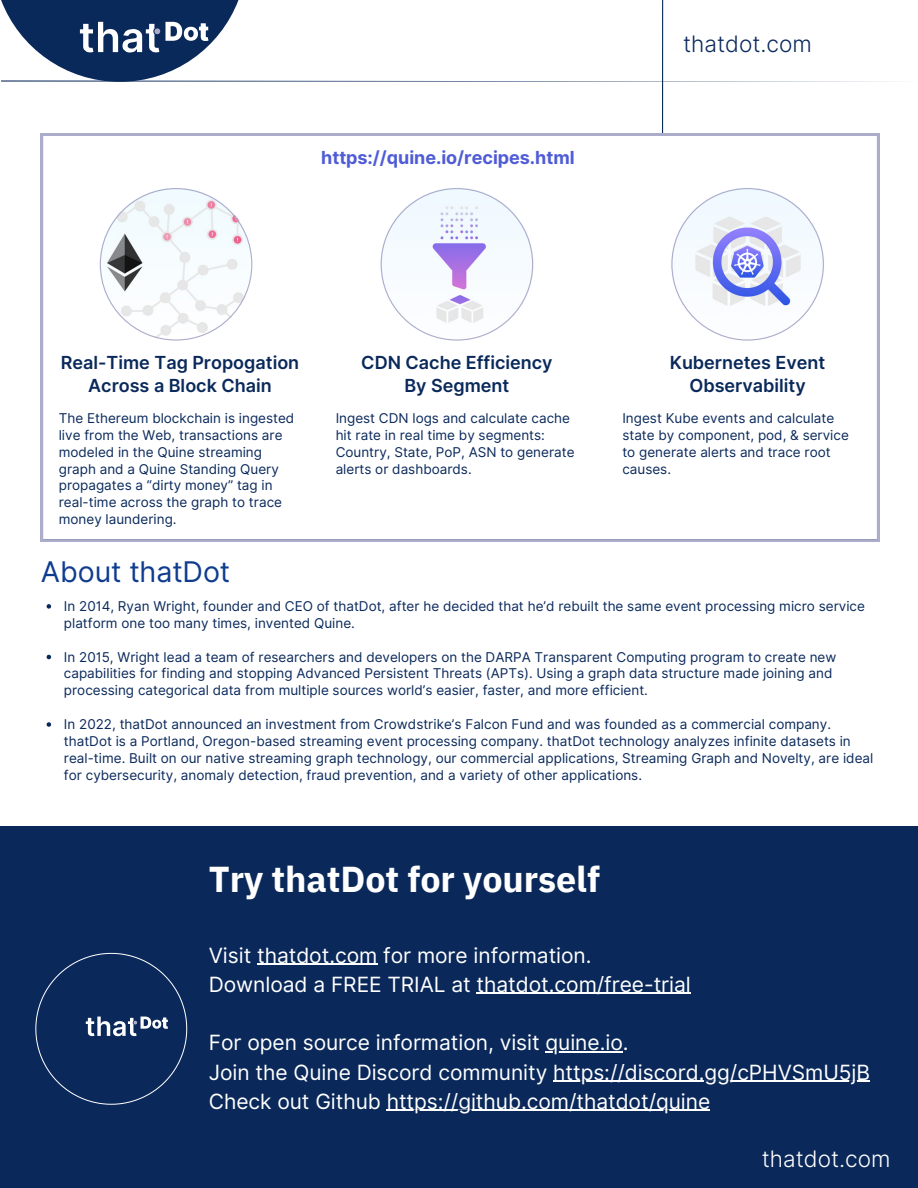
<style>
.page{position:relative;width:918px;height:1188px;background:#fff}
.page>*{position:absolute;margin:0;border:0;box-sizing:border-box;transform-origin:0 0}
.t1{font:700 35.85px "IBM Plex Sans";letter-spacing:-.005em;color:#fff}
.t2{font:28.5px "Inter";color:#0f3c8f}
.t3{font:300 22.65px "Inter";color:#fff}
.t4{font:300 22.65px "Inter";color:#0a295b}
.t5{font:21px/29.2px "Inter";letter-spacing:-.005em;color:#fff}
.t6{font:600 18px/23.7px "Inter";color:#0a295b;text-align:center}
.t7{font:700 18px "Inter";letter-spacing:-.005em;color:#4f5cd6}
.t8{font:13.5px/16.8px "Inter";color:#0a295b}
</style>
<div class="page">
<hr style="left:662px;top:0;width:1px;height:135px;background:#0a295b">
<svg style="left:1px;top:0;width:894px;height:82px"></svg>
<svg style="left:41px;top:134px;width:838px;height:408px"></svg>
<svg style="left:51px;top:139px;width:250px;height:251px"></svg>
<svg style="left:100px;top:188px;width:152px;height:153px"></svg>
<svg style="left:332px;top:139px;width:250px;height:251px"></svg>
<svg style="left:381px;top:188px;width:152px;height:153px"></svg>
<svg style="left:622px;top:139px;width:251px;height:251px"></svg>
<svg style="left:671px;top:188px;width:153px;height:153px"></svg>
<svg style="left:47px;top:604px;width:4px;height:5px"></svg>
<svg style="left:47px;top:655px;width:4px;height:4px"></svg>
<svg style="left:47px;top:722px;width:4px;height:5px"></svg>
<div style="left:0;top:826px;width:918px;height:362px;background:#0a295a"></div>
<svg style="left:35px;top:953px;width:152px;height:152px"></svg>
<hr style="left:257px;top:964px;width:120px;height:1px;background:#fff">
<hr style="left:477px;top:993px;width:214px;height:1px;background:#fff">
<hr style="left:546px;top:1051px;width:77px;height:2px;background:#fff">
<hr style="left:553px;top:1081px;width:317px;height:1px;background:#fff">
<hr style="left:387px;top:1110px;width:323px;height:1px;background:#fff">
<p class="t7" style="left:321px;top:146px;width:255px">https://quine.io/recipes.html</p>
<p class="t4" style="left:683px;top:31px;width:130px">thatdot.com</p>
<h4 class="t6" style="left:61px;top:350px;width:240px">Real-Time Tag Propogation<br>Across a Block Chain</h4>
<p class="t6" style="left:361px;top:350px;width:193px">CDN Cache Efficiency<br>By Segment</p>
<h2 class="t6" style="left:670px;top:350px;width:157px">Kubernetes Event<br>Observability</h2>
<p class="t8" style="left:59px;top:410px;width:237px">The Ethereum blockchain is ingested live from the Web, transactions are modeled in the Quine streaming graph and a Quine Standing Query propagates a “dirty money” tag in real-time across the graph to trace money laundering.</p>
<p class="t8" style="left:336px;top:410px;width:240px">Ingest CDN logs and calculate cache hit rate in real time by segments:<br>Country, State, PoP, ASN to generate alerts or dashboards.</p>
<p class="t8" style="left:622px;top:410px;width:228px">Ingest Kube events and calculate state by component, pod, &amp; service to generate alerts and trace root causes.</p>
<h1 class="t2" style="left:41px;top:554px;width:191px">About thatDot</h1>
<h4 class="t8" style="left:64px;top:598px;width:803px">In 2014, Ryan Wright, founder and CEO of thatDot, after he decided that he’d rebuilt the same event processing micro service platform one too many times, invented Quine.</h4>
<p class="t8" style="left:64px;top:648px;width:774px">In 2015, Wright lead a team of researchers and developers on the DARPA Transparent Computing program to create new capabilities for finding and stopping Advanced Persistent Threats (APTs). Using a graph data structure made joining and processing categorical data from multiple sources world’s easier, faster, and more efficient.</p>
<p class="t8" style="left:64px;top:716px;width:811px">In 2022, thatDot announced an investment from Crowdstrike’s Falcon Fund and was founded as a commercial company. thatDot is a Portland, Oregon-based streaming event processing company. thatDot technology analyzes infinite datasets in real-time. Built on our native streaming graph technology, our commercial applications, Streaming Graph and Novelty, are ideal for cybersecurity, anomaly detection, fraud prevention, and a variety of other applications.</p>
<h3 class="t1" style="left:209px;top:856px;width:393px">Try thatDot for yourself</h3>
<h3 class="t5" style="left:209px;top:940px;width:484px">Visit thatdot.com for more information.<br>Download a FREE TRIAL at thatdot.com/free-trial</h3>
<h3 class="t5" style="left:209px;top:1028px;width:421px">For open source information, visit quine.io.</h3>
<h3 class="t5" style="left:209px;top:1057px;width:663px">Join the Quine Discord community https://discord.gg/cPHVSmU5jB<br>Check out Github https://github.com/thatdot/quine</h3>
<p class="t3" style="left:762px;top:1140px;width:130px">thatdot.com</p>
<p class="t3" style="left:762px;top:1146px;width:130px">thatdot.com</p>
</div>
